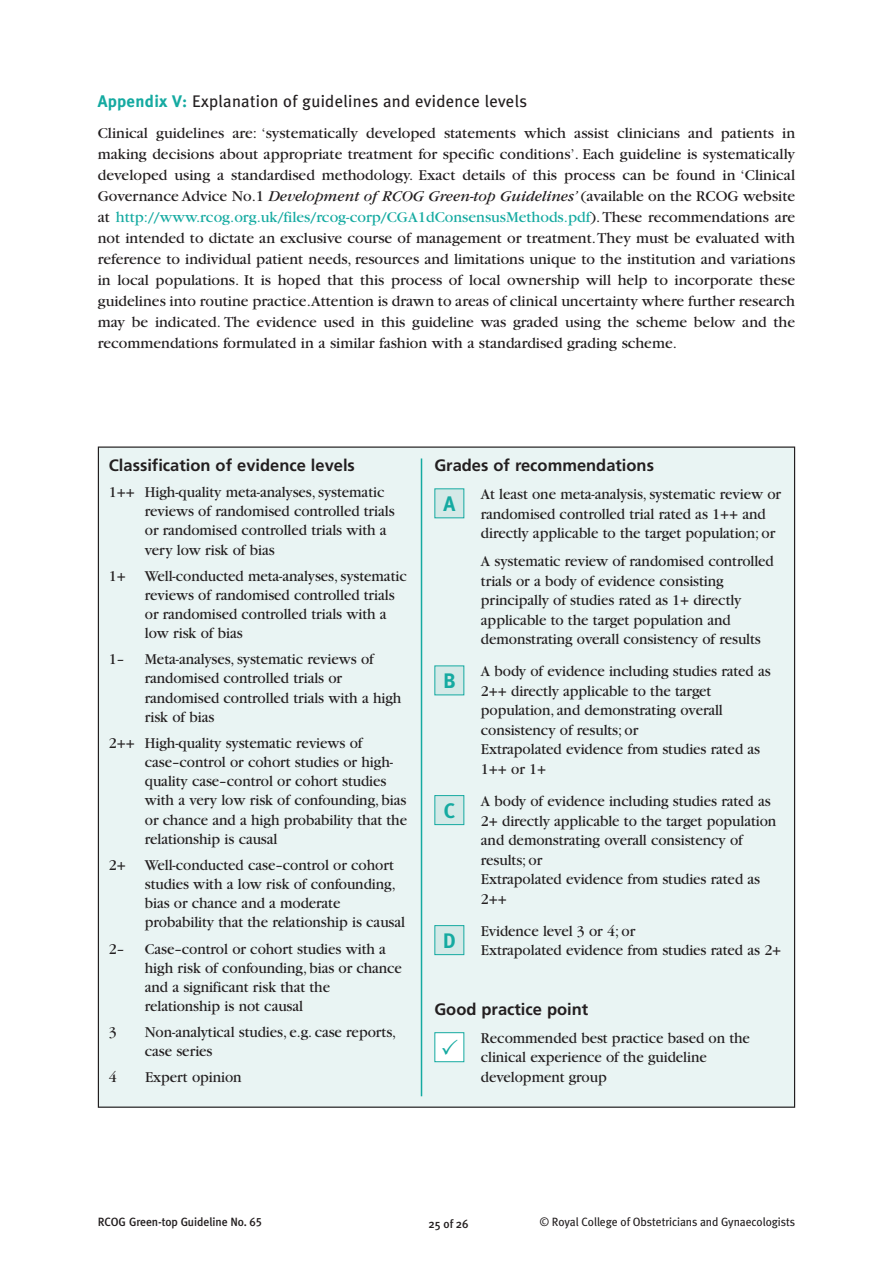
<style>
.page{position:relative;width:893px;height:1263px;background:#fff}
.page>*{position:absolute;margin:0;border:0;box-sizing:border-box;transform-origin:0 0}
.t1{font:700 21px "Meta Plus";color:#15aaa1}
.t2{font:16.8px "Meta Plus";letter-spacing:.015em;color:#231f20}
.t3{font:700 16.5px "Frutiger";color:#231f20}
.t4{font:15.75px/19.2px "Garamond";letter-spacing:-.005em;color:#231f20;scale:.96 1}
.t5{font:15.75px/21px "Garamond";letter-spacing:-.005em;color:#231f20;text-align:justify}
.t6{font:12px "Meta Plus";letter-spacing:-.01em;color:#231f20}
.t7{font:500 12px "Meta Plus";letter-spacing:-.01em;color:#231f20}
.s1{font-weight:700;color:#15aaa1}
.s2{font-style:italic}
.s3{color:#15aaa1}
.s4{font-family:"Meta Plus Medium Caps";font-weight:400}
</style>
<div class="page">
<div style="left:98px;top:447px;width:697px;height:660px;background:#e9f4f3"></div>
<div style="left:435px;top:1033px;width:28px;height:28px;background:#fff"></div>
<div style="left:434px;top:1032px;width:30px;height:30px;border:1px solid #15aaa1"></div>
<div style="left:435px;top:796px;width:28px;height:28px;background:#d4e9e7"></div>
<div style="left:434px;top:795px;width:30px;height:30px;border:1px solid #15aaa1"></div>
<div style="left:435px;top:926px;width:28px;height:28px;background:#d4e9e7"></div>
<div style="left:434px;top:925px;width:30px;height:30px;border:1px solid #15aaa1"></div>
<div style="left:435px;top:666px;width:28px;height:28px;background:#d4e9e7"></div>
<div style="left:435px;top:489px;width:28px;height:28px;background:#d4e9e7"></div>
<hr style="left:421px;top:458px;width:1px;height:638px;background:#15aaa1">
<p class="t2" style="left:98px;top:94px;width:431px"><span class="s1">Appendix V:</span> Explanation of guidelines and evidence levels</p>
<p class="t5" style="left:98px;top:124px;width:699px">Clinical guidelines are: ‘systematically developed statements which assist clinicians and patients in making decisions about appropriate treatment for specific conditions’. Each guideline is systematically developed using a standardised methodology. Exact details of this process can be found in ‘Clinical Governance Advice No.1 <span class="s2">Development of RCOG Green-top Guidelines’</span> (available on the RCOG website at <span class="s3">http://www.rcog.org.uk/files/rcog-corp/CGA1dConsensusMethods.pdf</span>). These recommendations are not intended to dictate an exclusive course of management or treatment. They must be evaluated with reference to individual patient needs, resources and limitations unique to the institution and variations in local populations. It is hoped that this process of local ownership will help to incorporate these guidelines into routine practice.Attention is drawn to areas of clinical uncertainty where further research may be indicated. The evidence used in this guideline was graded using the scheme below and the recommendations formulated in a similar fashion with a standardised grading scheme.</p>
<p class="t3" style="left:109px;top:459px;width:248px">Classification of evidence levels</p>
<p class="t4" style="left:145px;top:484px;width:262px;text-indent:-36px">1++ High-quality meta-analyses, systematic reviews of randomised controlled trials or randomised controlled trials with a very low risk of bias</p>
<p class="t4" style="left:145px;top:567px;width:274px;text-indent:-36px">1+ Well-conducted meta-analyses, systematic reviews of randomised controlled trials or randomised controlled trials with a low risk of bias</p>
<p class="t4" style="left:109px;top:651px;width:18px">1–</p>
<p class="t4" style="left:145px;top:651px;width:269px">Meta-analyses, systematic reviews of randomised controlled trials or randomised controlled trials with a high risk of bias</p>
<p class="t4" style="left:145px;top:735px;width:275px;text-indent:-36px">2++ High-quality systematic reviews of case–control or cohort studies or high&shy;quality case–control or cohort studies with a very low risk of confounding, bias or chance and a high probability that the relationship is causal</p>
<p class="t4" style="left:145px;top:857px;width:272px;text-indent:-36px">2+ Well-conducted case–control or cohort studies with a low risk of confounding, bias or chance and a moderate probability that the relationship is causal</p>
<p class="t4" style="left:109px;top:940px;width:18px">2–</p>
<p class="t4" style="left:145px;top:940px;width:269px">Case–control or cohort studies with a high risk of confounding, bias or chance and a significant risk that the relationship is not causal</p>
<p class="t4" style="left:109px;top:1024px;width:10px">3</p>
<p class="t4" style="left:145px;top:1024px;width:263px">Non-analytical studies, e.g. case reports, case series</p>
<p class="t4" style="left:109px;top:1069px;width:10px">4</p>
<p class="t4" style="left:145px;top:1069px;width:102px">Expert opinion</p>
<p class="t3" style="left:434px;top:459px;width:221px">Grades of recommendations</p>
<p class="t4" style="left:481px;top:486px;width:314px">At least one meta-analysis, systematic review or randomised controlled trial rated as 1++ and directly applicable to the target population; or</p>
<p class="t4" style="left:481px;top:553px;width:307px">A systematic review of randomised controlled trials or a body of evidence consisting principally of studies rated as 1+ directly applicable to the target population and demonstrating overall consistency of results</p>
<p class="t4" style="left:481px;top:663px;width:303px">A body of evidence including studies rated as 2++ directly applicable to the target population, and demonstrating overall consistency of results; or<br>Extrapolated evidence from studies rated as 1++ or 1+</p>
<p class="t4" style="left:481px;top:793px;width:309px">A body of evidence including studies rated as<br>2+ directly applicable to the target population and demonstrating overall consistency of results; or<br>Extrapolated evidence from studies rated as<br>2++</p>
<p class="t4" style="left:481px;top:922px;width:314px">Evidence level 3 or 4; or<br>Extrapolated evidence from studies rated as 2+</p>
<h1 class="t1" style="left:443px;top:495px;width:13px">A</h1>
<h1 class="t1" style="left:443px;top:672px;width:14px">B</h1>
<h1 class="t1" style="left:444px;top:802px;width:13px">C</h1>
<h1 class="t1" style="left:443px;top:932px;width:15px">D</h1>
<p class="t3" style="left:434px;top:1002px;width:155px">Good practice point</p>
<p class="t4" style="left:481px;top:1029px;width:282px">Recommended best practice based on the clinical experience of the guideline development group</p>
<p class="t7" style="left:98px;top:1217px;width:166px">RCOG Green-top Guideline No. <span class="s4">65</span></p>
<p class="t7" style="left:429px;top:1219px;width:41px">25 of 26</p>
<p class="t6" style="left:540px;top:1217px;width:257px">© Royal College of Obstetricians and Gynaecologists</p>
</div>
